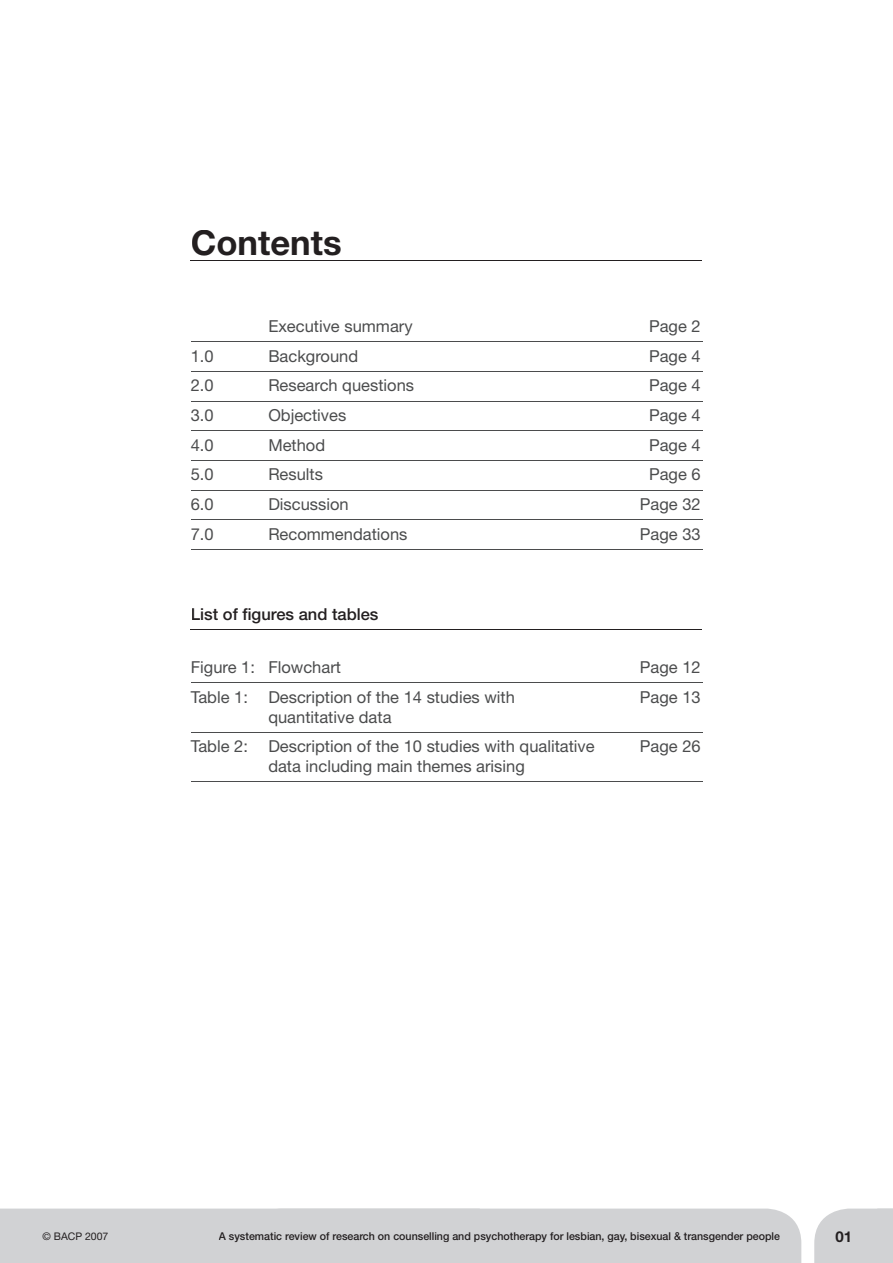
<style>
.page{position:relative;width:893px;height:1263px;background:#fff}
.page>*{position:absolute;margin:0;border:0;box-sizing:border-box;transform-origin:0 0}
.t1{font:700 34.65px "Helvetica Neue";color:#231f20}
.t2{font:16.5px/29.7px "Helvetica Neue";color:#4b4c4d}
.t3{font:500 16.5px "Helvetica Neue";color:#231f20}
.t4{font:700 15px "Helvetica Neue";color:#231f20}
.t5{font:500 10.95px "Helvetica Neue";color:#231f20}
.t6{font:10.5px "Helvetica Neue";color:#231f20}
</style>
<div class="page">
<div style="left:0;top:1208px;width:480px;height:55px;background:#d1d2d4"></div>
<svg style="left:814px;top:1208px;width:63px;height:55px;background:#d5d6d7"></svg>
<div style="left:877px;top:1208px;width:16px;height:55px;background:#d1d2d4"></div>
<div style="left:219px;top:1208px;width:582px;height:55px;background:#d1d2d4"></div>
<div style="left:836px;top:1231px;width:14px;height:11px;background:#d1d2d4"></div>
<hr style="left:191px;top:260px;width:511px;height:1px;background:#231f20">
<hr style="left:191px;top:341px;width:511px;height:1px;background:#4b4c4d">
<hr style="left:191px;top:371px;width:511px;height:1px;background:#4b4c4d">
<hr style="left:191px;top:401px;width:511px;height:1px;background:#4b4c4d">
<hr style="left:191px;top:430px;width:511px;height:1px;background:#4b4c4d">
<hr style="left:191px;top:460px;width:511px;height:1px;background:#4b4c4d">
<hr style="left:191px;top:490px;width:511px;height:1px;background:#4b4c4d">
<hr style="left:191px;top:519px;width:511px;height:1px;background:#4b4c4d">
<hr style="left:191px;top:549px;width:511px;height:1px;background:#4b4c4d">
<hr style="left:191px;top:629px;width:511px;height:1px;background:#231f20">
<hr style="left:191px;top:682px;width:511px;height:1px;background:#4b4c4d">
<hr style="left:191px;top:732px;width:511px;height:1px;background:#4b4c4d">
<hr style="left:191px;top:781px;width:511px;height:1px;background:#4b4c4d">
<h1 class="t1" style="left:191px;top:222px;width:152px">Contents</h1>
<p class="t2" style="left:268px;top:311px;width:146px">Executive summary</p>
<p class="t2" style="left:649px;top:311px;width:53px">Page 2</p>
<p class="t2" style="left:191px;top:341px;width:24px">1.0</p>
<p class="t2" style="left:268px;top:341px;width:91px">Background</p>
<p class="t2" style="left:649px;top:341px;width:53px">Page 4</p>
<p class="t2" style="left:191px;top:370px;width:24px">2.0</p>
<p class="t2" style="left:268px;top:370px;width:147px">Research questions</p>
<p class="t2" style="left:649px;top:370px;width:53px">Page 4</p>
<p class="t2" style="left:191px;top:400px;width:24px">3.0</p>
<p class="t2" style="left:268px;top:400px;width:79px">Objectives</p>
<p class="t2" style="left:649px;top:400px;width:53px">Page 4</p>
<p class="t2" style="left:191px;top:430px;width:24px">4.0</p>
<p class="t2" style="left:268px;top:430px;width:58px">Method</p>
<p class="t2" style="left:649px;top:430px;width:53px">Page 4</p>
<p class="t2" style="left:191px;top:459px;width:24px">5.0</p>
<p class="t2" style="left:268px;top:459px;width:56px">Results</p>
<p class="t2" style="left:649px;top:459px;width:53px">Page 6</p>
<p class="t2" style="left:191px;top:489px;width:24px">6.0</p>
<p class="t2" style="left:268px;top:489px;width:82px">Discussion</p>
<p class="t2" style="left:640px;top:489px;width:62px">Page 32</p>
<p class="t2" style="left:191px;top:519px;width:24px">7.0</p>
<p class="t2" style="left:268px;top:519px;width:141px">Recommendations</p>
<p class="t2" style="left:640px;top:519px;width:62px">Page 33</p>
<p class="t3" style="left:191px;top:604px;width:189px">List of figures and tables</p>
<p class="t2" style="left:191px;top:652px;width:152px">Figure 1: Flowchart</p>
<p class="t2" style="left:640px;top:652px;width:62px">Page 12</p>
<p class="t2" style="left:191px;top:682px;width:326px">Table 1: Description of the 14 studies with</p>
<p class="t2" style="left:640px;top:682px;width:62px">Page 13</p>
<p class="t2" style="left:191px;top:702px;width:405px;text-indent:78px">quantitative data<br>Table 2: Description of the 10 studies with qualitative</p>
<p class="t2" style="left:640px;top:731px;width:62px">Page 26</p>
<p class="t2" style="left:268px;top:751px;width:258px">data including main themes arising</p>
<p class="t6" style="left:43px;top:1230px;width:67px">© BACP 2007</p>
<p class="t5" style="left:219px;top:1230px;width:563px">A systematic review of research on counselling and psychotherapy for lesbian, gay, bisexual &amp; transgender people</p>
<p class="t4" style="left:835px;top:1227px;width:18px">01</p>
</div>
